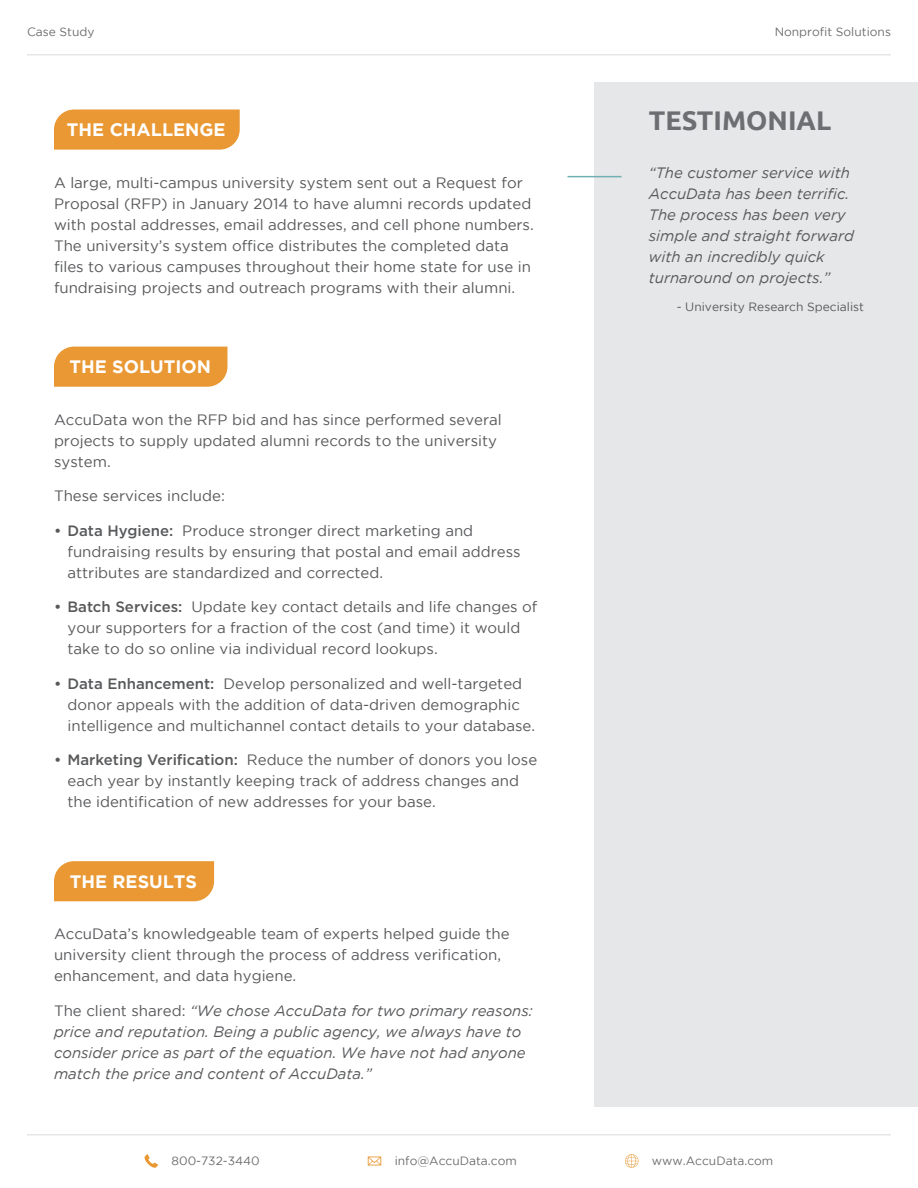
<style>
.page{position:relative;width:918px;height:1188px;background:#fff}
.page>*{position:absolute;margin:0;border:0;box-sizing:border-box;transform-origin:0 0}
.t1{font:700 27px "Ubuntu";color:#6d6e71}
.t2{font:700 18px "Gotham";color:#fff}
.t3{font:15px/21px "Gotham";color:#58595b}
.t4{font:italic 15px/21px "Gotham";color:#58595b}
.t5{font:12px "Gotham";color:#6d6e71}
.t6{font:12px "Gotham";color:#58595b}
.s1{font-family:"Gotham HTF";font-weight:500}
.s2{font-style:normal}
</style>
<div class="page">
<hr style="left:27px;top:1134px;width:864px;height:2px;background:#e6e7e8">
<svg style="left:145px;top:1154px;width:13px;height:14px"></svg>
<svg style="left:368px;top:1157px;width:13px;height:8px"></svg>
<svg style="left:625px;top:1154px;width:13px;height:14px"></svg>
<hr style="left:27px;top:54px;width:864px;height:2px;background:#e6e7e8">
<svg style="left:54px;top:109px;width:186px;height:41px;background:#ea9c3c"></svg>
<div style="left:54px;top:347px;width:173px;height:40px;background:#ea9833"></div>
<div style="left:54px;top:861px;width:160px;height:40px;background:#ea9833"></div>
<div style="left:595px;top:82px;width:323px;height:1025px;background:#e6e7e8"></div>
<hr style="left:568px;top:176px;width:54px;height:1px;background:#70b0b5">
<p class="t5" style="left:27px;top:25px;width:69px">Case Study</p>
<p class="t5" style="left:775px;top:25px;width:118px">Nonprofit Solutions</p>
<p class="t2" style="left:67px;top:119px;width:160px">THE CHALLENGE</p>
<p class="t3" style="left:54px;top:172px;width:481px">A large, multi-campus university system sent out a Request for Proposal (RFP) in January 2014 to have alumni records updated with postal addresses, email addresses, and cell phone numbers.<br>The university’s system office distributes the completed data files to various campuses throughout their home state for use in fundraising projects and outreach programs with their alumni.</p>
<p class="t2" style="left:69px;top:356px;width:143px">THE SOLUTION</p>
<p class="t3" style="left:54px;top:409px;width:449px">AccuData won the RFP bid and has since performed several projects to supply updated alumni records to the university system.</p>
<p class="t3" style="left:54px;top:485px;width:172px">These services include:</p>
<p class="t3" style="left:68px;top:520px;width:455px;text-indent:-14px"><span class="s1">• Data Hygiene:</span> Produce stronger direct marketing and fundraising results by ensuring that postal and email address attributes are standardized and corrected.</p>
<p class="t3" style="left:68px;top:596px;width:471px;text-indent:-14px"><span class="s1">• Batch Services:</span> Update key contact details and life changes of your supporters for a fraction of the cost (and time) it would take to do so online via individual record lookups.</p>
<p class="t3" style="left:68px;top:673px;width:469px;text-indent:-14px"><span class="s1">• Data Enhancement:</span> Develop personalized and well-targeted donor appeals with the addition of data-driven demographic intelligence and multichannel contact details to your database.</p>
<p class="t3" style="left:68px;top:749px;width:471px;text-indent:-14px"><span class="s1">• Marketing Verification:</span> Reduce the number of donors you lose each year by instantly keeping track of address changes and the identification of new addresses for your base.</p>
<p class="t2" style="left:70px;top:871px;width:129px">THE RESULTS</p>
<p class="t3" style="left:54px;top:923px;width:457px">AccuData’s knowledgeable team of experts helped guide the university client through the process of address verification, enhancement, and data hygiene.</p>
<p class="t4" style="left:54px;top:1000px;width:480px"><span class="s2">The client shared:</span> “We chose AccuData for two primary reasons: price and reputation. Being a public agency, we always have to consider price as part of the equation. We have not had anyone match the price and content of AccuData.”</p>
<h1 class="t1" style="left:649px;top:104px;width:184px">TESTIMONIAL</h1>
<p class="t4" style="left:649px;top:163px;width:207px">“The customer service with<br>AccuData has been terrific.<br>The process has been very simple and straight forward with an incredibly quick turnaround on projects.”</p>
<p class="t6" style="left:677px;top:300px;width:189px">- University Research Specialist</p>
<p class="t5" style="left:172px;top:1154px;width:90px">800-732-3440</p>
<p class="t5" style="left:395px;top:1154px;width:124px">info@AccuData.com</p>
<p class="t5" style="left:652px;top:1154px;width:123px">www.AccuData.com</p>
</div>
